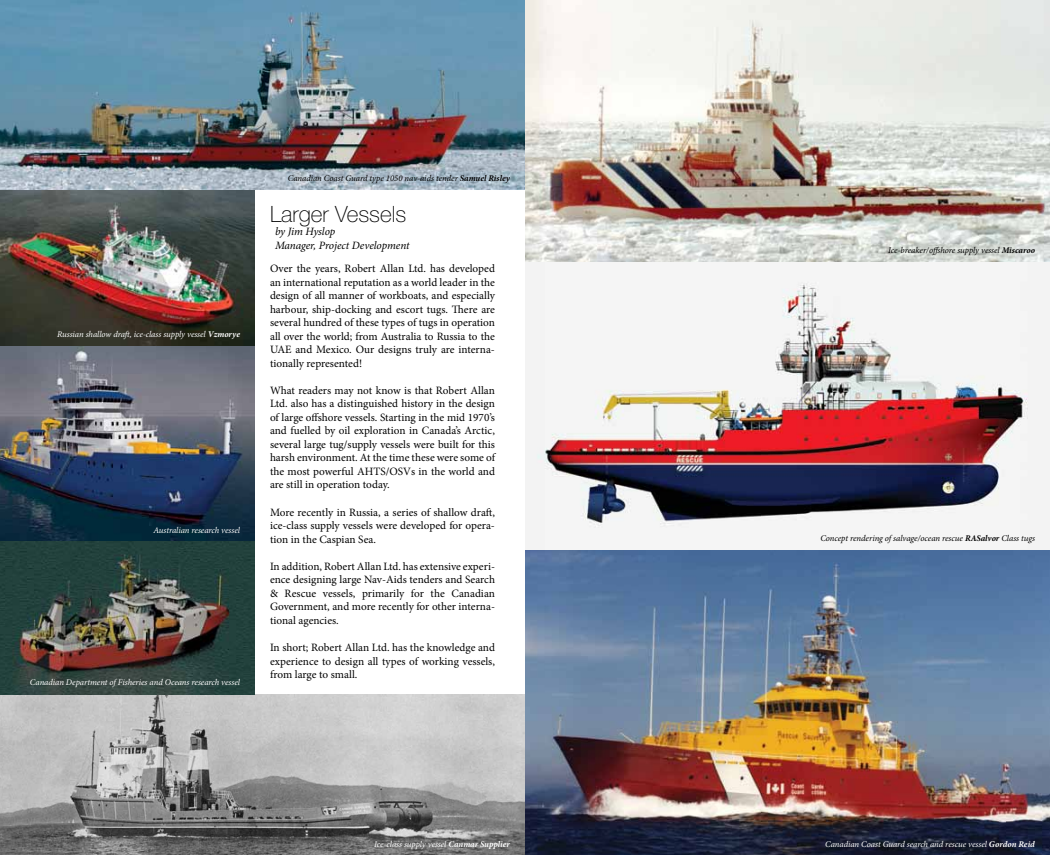
<style>
.page{position:relative;width:1050px;height:855px;background:#fff}
.page>*{position:absolute;margin:0;border:0;box-sizing:border-box;transform-origin:0 0}
.t1{font:100 22.5px "Helvetica Neue LT Std";color:#000}
.t2{font:11.25px/13.5px "Minion Pro";color:#000;text-align:justify}
.t3{font:italic 11.25px/13.5px "Minion Pro";letter-spacing:-.01em;color:#000}
.t4{font:italic 8.75px "Minion Pro";letter-spacing:-.01em;color:#fff}
.t5{font:italic 8.75px "Minion Pro";letter-spacing:-.005em;color:#000}
.s1{font-weight:700}
</style>
<div class="page">
<img style="left:0;top:189px;width:255px;height:505px">
<img style="left:0;top:694px;width:525px;height:161px">
<img style="left:0;top:0;width:525px;height:189px">
<img style="left:525px;top:0;width:525px;height:855px">
<p class="t4" style="left:57px;top:328px;width:184px">Russian shallow draft, ice-class supply vessel <span class="s1">Vzmorye</span></p>
<p class="t4" style="left:153px;top:524px;width:88px">Australian research vessel</p>
<p class="t4" style="left:30px;top:677px;width:212px">Canadian Department of Fisheries and Oceans research vessel</p>
<p class="t5" style="left:288px;top:172px;width:224px">Canadian Coast Guard type 1050 nav-aids tender <span class="s1">Samuel Risley</span></p>
<h1 class="t1" style="left:270px;top:201px;width:138px">Larger Vessels</h1>
<p class="t3" style="left:275px;top:225px;width:136px">by Jim Hyslop<br>Manager, Project Development</p>
<p class="t2" style="left:270px;top:262px;width:227px">Over the years, Robert Allan Ltd. has developed an international reputation as a world leader in the design of all manner of workboats, and especially harbour, ship-docking and escort tugs. There are several hundred of these types of tugs in operation all over the world; from Australia to Russia to the UAE and Mexico. Our designs truly are interna&shy;tionally represented!</p>
<p class="t2" style="left:270px;top:384px;width:227px">What readers may not know is that Robert Allan Ltd. also has a distinguished history in the design of large offshore vessels. Starting in the mid 1970’s and fuelled by oil exploration in Canada’s Arctic, several large tug/supply vessels were built for this harsh environment. At the time these were some of the most powerful AHTS/OSVs in the world and are still in operation today.</p>
<p class="t2" style="left:270px;top:505px;width:226px">More recently in Russia, a series of shallow draft, ice-class supply vessels were developed for opera&shy;tion in the Caspian Sea.</p>
<p class="t2" style="left:270px;top:560px;width:227px">In addition, Robert Allan Ltd. has extensive experi&shy;ence designing large Nav-Aids tenders and Search &amp; Rescue vessels, primarily for the Canadian Government, and more recently for other interna&shy;tional agencies.</p>
<p class="t2" style="left:270px;top:641px;width:227px">In short; Robert Allan Ltd. has the knowledge and experience to design all types of working vessels, from large to small.</p>
<p class="t4" style="left:374px;top:838px;width:137px">Ice-class supply vessel <span class="s1">Canmar Supplier</span></p>
<p class="t5" style="left:888px;top:245px;width:148px">Ice-breaker/offshore supply vessel <span class="s1">Miscaroo</span></p>
<p class="t5" style="left:820px;top:532px;width:216px">Concept rendering of salvage/ocean rescue <span class="s1">RASalvor</span> Class tugs</p>
<p class="t4" style="left:825px;top:838px;width:211px">Canadian Coast Guard search and rescue vessel <span class="s1">Gordon Reid</span></p>
</div>
